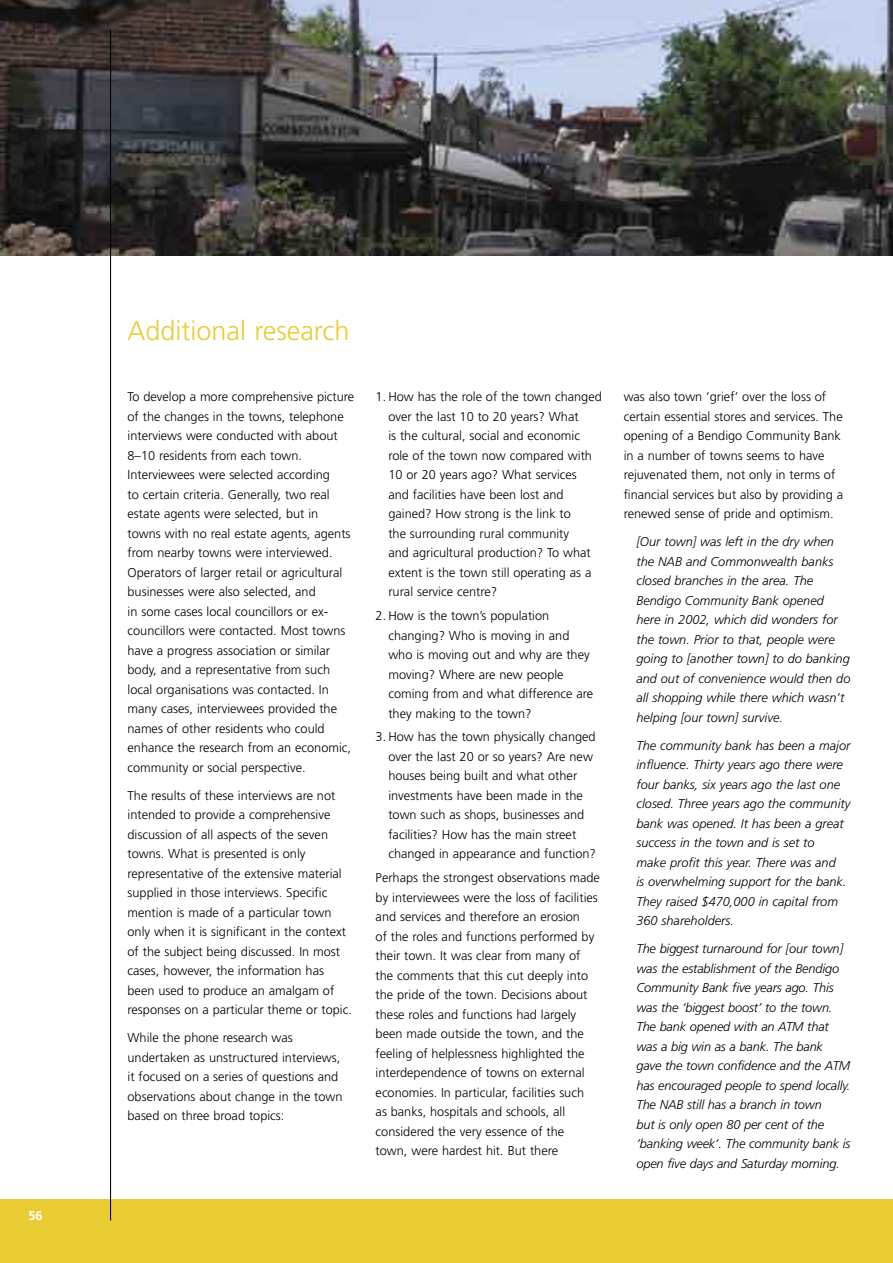
<style>
.page{position:relative;width:893px;height:1263px;background:#fff}
.page>*{position:absolute;margin:0;border:0;box-sizing:border-box;transform-origin:0 0}
.t1{font:300 27px "Frutiger";color:#e9cb32}
.t2{font:300 12.75px/19.5px "Frutiger";color:#000}
.t3{font:italic 300 12.75px/19.5px "Frutiger";color:#000}
.t4{font:700 12.75px "Frutiger";color:#fff}
</style>
<div class="page">
<div style="left:0;top:1200px;width:893px;height:63px;background:#e9cb32"></div>
<img style="left:0;top:0;width:892px;height:255px">
<hr style="left:110px;top:30px;width:1px;height:1190px;background:#000">
<hr style="left:892px;top:0;width:1px;height:255px;background:#c98621">
<p class="t4" style="left:28px;top:1208px;width:16px">56</p>
<h1 class="t1" style="left:128px;top:315px;width:223px">Additional research</h1>
<p class="t2" style="left:128px;top:387px;width:228px">To develop a more comprehensive picture of the changes in the towns, telephone interviews were conducted with about 8–10 residents from each town.<br>Interviewees were selected according<br>to certain criteria. Generally, two real estate agents were selected, but in towns with no real estate agents, agents from nearby towns were interviewed.<br>Operators of larger retail or agricultural businesses were also selected, and<br>in some cases local councillors or ex&shy;councillors were contacted. Most towns have a progress association or similar body, and a representative from such local organisations was contacted. In many cases, interviewees provided the names of other residents who could enhance the research from an economic, community or social perspective.</p>
<p class="t2" style="left:128px;top:785px;width:226px">The results of these interviews are not intended to provide a comprehensive discussion of all aspects of the seven towns. What is presented is only representative of the extensive material supplied in those interviews. Specific mention is made of a particular town only when it is significant in the context of the subject being discussed. In most cases, however, the information has been used to produce an amalgam of responses on a particular theme or topic.</p>
<p class="t2" style="left:128px;top:1028px;width:217px">While the phone research was undertaken as unstructured interviews, it focused on a series of questions and observations about change in the town based on three broad topics:</p>
<p class="t2" style="left:388px;top:387px;width:215px;text-indent:-13px">1. How has the role of the town changed over the last 10 to 20 years? What<br>is the cultural, social and economic role of the town now compared with 10 or 20 years ago? What services<br>and facilities have been lost and gained? How strong is the link to<br>the surrounding rural community<br>and agricultural production? To what extent is the town still operating as a rural service centre?</p>
<p class="t2" style="left:388px;top:606px;width:206px;text-indent:-13px">2. How is the town’s population changing? Who is moving in and who is moving out and why are they moving? Where are new people coming from and what difference are they making to the town?</p>
<p class="t2" style="left:388px;top:727px;width:209px;text-indent:-13px">3. How has the town physically changed over the last 20 or so years? Are new houses being built and what other investments have been made in the town such as shops, businesses and facilities? How has the main street changed in appearance and function?</p>
<p class="t2" style="left:376px;top:868px;width:226px">Perhaps the strongest observations made by interviewees were the loss of facilities and services and therefore an erosion<br>of the roles and functions performed by their town. It was clear from many of the comments that this cut deeply into the pride of the town. Decisions about these roles and functions had largely been made outside the town, and the feeling of helplessness highlighted the interdependence of towns on external economies. In particular, facilities such<br>as banks, hospitals and schools, all considered the very essence of the<br>town, were hardest hit. But there</p>
<p class="t2" style="left:624px;top:387px;width:221px">was also town ‘grief’ over the loss of certain essential stores and services. The opening of a Bendigo Community Bank in a number of towns seems to have rejuvenated them, not only in terms of financial services but also by providing a renewed sense of pride and optimism.</p>
<p class="t3" style="left:636px;top:532px;width:216px">[Our town] was left in the dry when the NAB and Commonwealth banks closed branches in the area. The Bendigo Community Bank opened here in 2002, which did wonders for the town. Prior to that, people were going to [another town] to do banking and out of convenience would then do all shopping while there which wasn’t helping [our town] survive.</p>
<p class="t3" style="left:636px;top:735px;width:215px">The community bank has been a major influence. Thirty years ago there were four banks, six years ago the last one closed. Three years ago the community bank was opened. It has been a great success in the town and is set to<br>make profit this year. There was and<br>is overwhelming support for the bank.<br>They raised $470,000 in capital from 360 shareholders.</p>
<p class="t3" style="left:636px;top:939px;width:215px">The biggest turnaround for [our town] was the establishment of the Bendigo Community Bank five years ago. This was the ‘biggest boost’ to the town.<br>The bank opened with an ATM that was a big win as a bank. The bank gave the town confidence and the ATM has encouraged people to spend locally.<br>The NAB still has a branch in town<br>but is only open 80 per cent of the ‘banking week’. The community bank is open five days and Saturday morning.</p>
</div>
